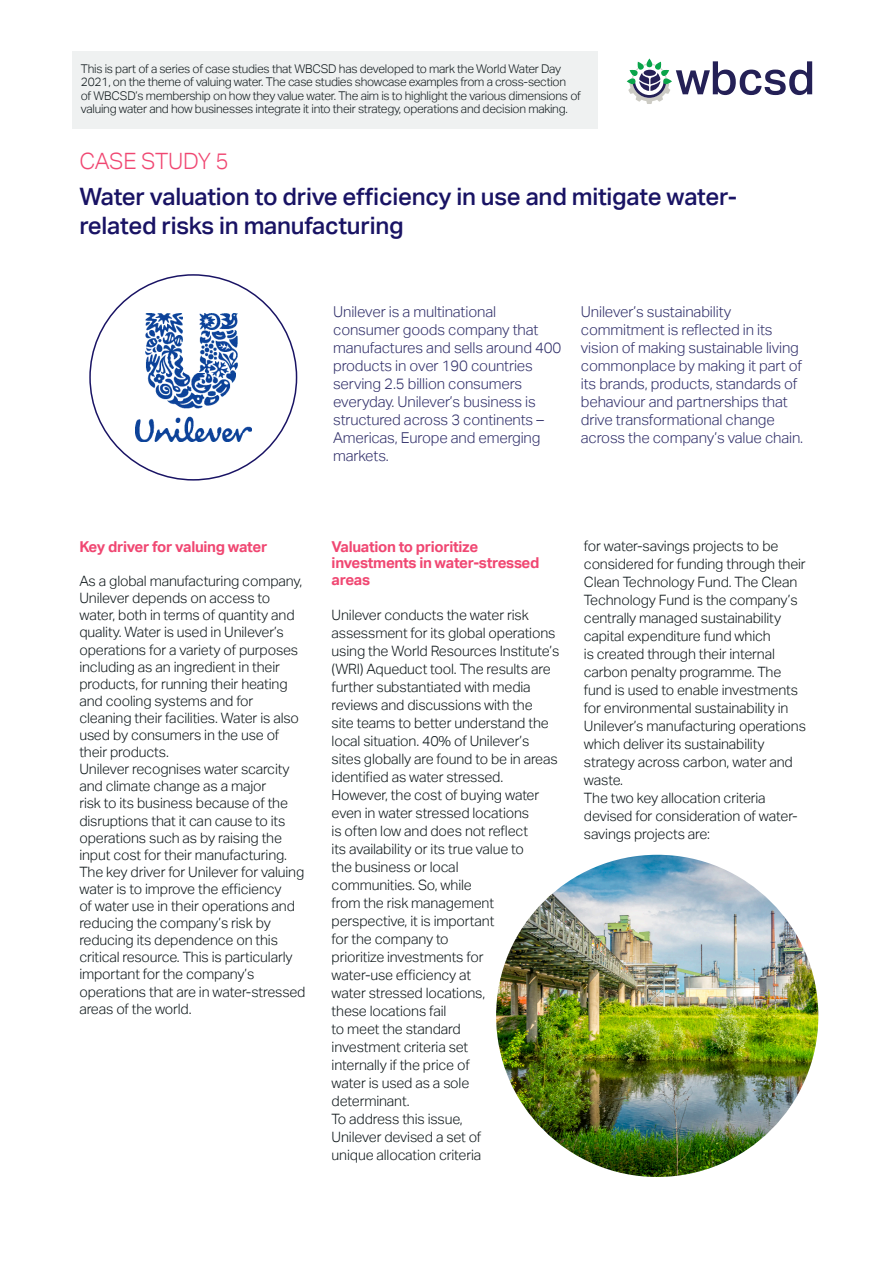
<style>
.page{position:relative;width:893px;height:1263px;background:#fff}
.page>*{position:absolute;margin:0;border:0;box-sizing:border-box;transform-origin:0 0}
.t1{font:500 24px/28.5px "Aktiv Grotesk";letter-spacing:-.01em;color:#191364}
.t2{font:300 22.5px "Aktiv Grotesk";letter-spacing:-.02em;color:#f04772}
.t3{font:300 15px/18px "Aktiv Grotesk";letter-spacing:-.01em;color:#32316b}
.t4{font:700 15px/16.5px "Aktiv Grotesk";letter-spacing:-.02em;color:#f04772}
.t5{font:300 14.25px/18px "Aktiv Grotesk";letter-spacing:-.01em;color:#10191c}
.t6{font:300 12px/13.5px "Aktiv Grotesk";letter-spacing:-.02em;color:#10191c}
</style>
<div class="page">
<svg style="left:627px;top:58px;width:185px;height:46px"></svg>
<div style="left:72px;top:51px;width:526px;height:78px;background:#eff1f1"></div>
<img style="left:136px;top:314px;width:115px;height:127px">
<img style="left:496px;top:855px;width:322px;height:322px;border-radius:161px">
<p class="t6" style="left:81px;top:62px;width:501px">This is part of a series of case studies that WBCSD has developed to mark the World Water Day 2021, on the theme of valuing water. The case studies showcase examples from a cross-section<br>of WBCSD’s membership on how they value water. The aim is to highlight the various dimensions of valuing water and how businesses integrate it into their strategy, operations and decision making.</p>
<p class="t2" style="left:79px;top:148px;width:151px">CASE STUDY 5</p>
<p class="t1" style="left:79px;top:182px;width:659px">Water valuation to drive efficiency in use and mitigate water&shy;related risks in manufacturing</p>
<p class="t3" style="left:333px;top:303px;width:230px">Unilever is a multinational consumer goods company that manufactures and sells around 400 products in over 190 countries serving 2.5 billion consumers everyday. Unilever’s business is structured across 3 continents –<br>Americas, Europe and emerging markets.</p>
<p class="t3" style="left:581px;top:303px;width:224px">Unilever’s sustainability commitment is reflected in its vision of making sustainable living commonplace by making it part of its brands, products, standards of behaviour and partnerships that drive transformational change across the company’s value chain.</p>
<p class="t4" style="left:79px;top:538px;width:189px">Key driver for valuing water</p>
<p class="t5" style="left:79px;top:573px;width:224px;line-height:17.1px">As a global manufacturing company,<br>Unilever depends on access to water, both in terms of quantity and quality. Water is used in Unilever’s operations for a variety of purposes including as an ingredient in their products, for running their heating and cooling systems and for cleaning their facilities. Water is also used by consumers in the use of their products.</p>
<p class="t5" style="left:79px;top:761px;width:212px;line-height:17.1px">Unilever recognises water scarcity and climate change as a major risk to its business because of the disruptions that it can cause to its operations such as by raising the input cost for their manufacturing.</p>
<p class="t5" style="left:79px;top:863px;width:228px;line-height:17.1px">The key driver for Unilever for valuing water is to improve the efficiency<br>of water use in their operations and reducing the company’s risk by reducing its dependence on this critical resource. This is particularly important for the company’s operations that are in water-stressed areas of the world.</p>
<p class="t4" style="left:332px;top:538px;width:209px">Valuation to prioritize investments in water-stressed areas</p>
<p class="t5" style="left:332px;top:606px;width:229px">Unilever conducts the water risk assessment for its global operations using the World Resources Institute’s (WRI) Aqueduct tool. The results are further substantiated with media reviews and discussions with the<br>site teams to better understand the local situation. 40% of Unilever’s sites globally are found to be in areas identified as water stressed.</p>
<p class="t5" style="left:332px;top:786px;width:209px">However, the cost of buying water even in water stressed locations is often low and does not reflect its availability or its true value to the business or local communities. So, while<br>from the risk management perspective, it is important<br>for the company to<br>prioritize investments for water-use efficiency at<br>water stressed locations,<br>these locations fail<br>to meet the standard<br>investment criteria set<br>internally if the price of<br>water is used as a sole determinant.</p>
<p class="t5" style="left:332px;top:1110px;width:151px">To address this issue,<br>Unilever devised a set of unique allocation criteria</p>
<p class="t5" style="left:584px;top:537px;width:224px">for water-savings projects to be considered for funding through their<br>Clean Technology Fund. The Clean<br>Technology Fund is the company’s centrally managed sustainability capital expenditure fund which<br>is created through their internal carbon penalty programme. The fund is used to enable investments for environmental sustainability in<br>Unilever’s manufacturing operations which deliver its sustainability strategy across carbon, water and waste.</p>
<p class="t5" style="left:584px;top:789px;width:215px">The two key allocation criteria devised for consideration of water&shy;savings projects are:</p>
</div>
